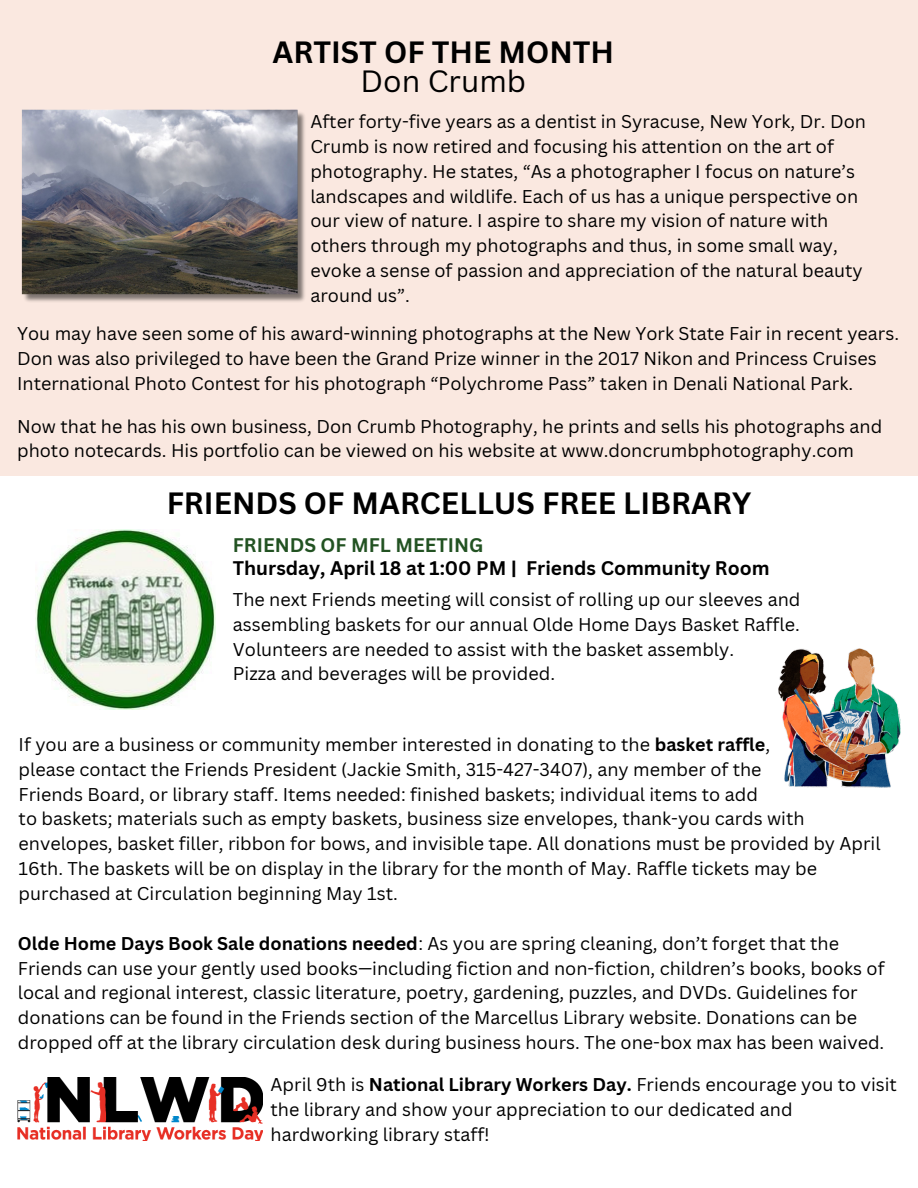
<style>
.page{position:relative;width:918px;height:1188px;background:#fff}
.page>*{position:absolute;margin:0;border:0;box-sizing:border-box;transform-origin:0 0}
.t1{font:700 30px "Canva Sans";color:#000}
.t2{font:30px "Canva Sans";color:#000}
.t3{font:700 19.2px/22.5px "Canva Sans";color:#000}
.t4{font:18px/24.8px "Canva Sans";color:#000}
.s1{color:#225222}
.s2{font-weight:700}
</style>
<div class="page">
<div style="left:0;top:0;width:917px;height:475px;background:#fae8e0"></div>
<img style="left:21px;top:110px;width:284px;height:192px">
<img style="left:35px;top:529px;width:180px;height:180px">
<img style="left:778px;top:649px;width:123px;height:139px">
<img style="left:17px;top:1078px;width:245px;height:63px">
<p class="t1" style="left:273px;top:31px;width:343px">ARTIST OF THE MONTH</p>
<p class="t2" style="left:361px;top:60px;width:167px">Don Crumb</p>
<p class="t4" style="left:310px;top:109px;width:557px">After forty-five years as a dentist in Syracuse, New York, Dr. Don Crumb is now retired and focusing his attention on the art of photography. He states, “As a photographer I focus on nature’s landscapes and wildlife. Each of us has a unique perspective on our view of nature. I aspire to share my vision of nature with others through my photographs and thus, in some small way, evoke a sense of passion and appreciation of the natural beauty around us”.</p>
<h1 class="t4" style="left:17px;top:321px;width:884px">You may have seen some of his award-winning photographs at the New York State Fair in recent years.<br>Don was also privileged to have been the Grand Prize winner in the 2017 Nikon and Princess Cruises<br>International Photo Contest for his photograph “Polychrome Pass” taken in Denali National Park.</h1>
<p class="t4" style="left:17px;top:413px;width:867px">Now that he has his own business, Don Crumb Photography, he prints and sells his photographs and photo notecards. His portfolio can be viewed on his website at www.doncrumbphotography.com</p>
<h3 class="t1" style="left:167px;top:482px;width:586px">FRIENDS OF MARCELLUS FREE LIBRARY</h3>
<p class="t3" style="left:233px;top:534px;width:538px"><span class="s1">FRIENDS OF MFL MEETING<br></span>Thursday, April 18 at 1:00 PM | Friends Community Room</p>
<p class="t4" style="left:233px;top:587px;width:569px;text-align:justify">The next Friends meeting will consist of rolling up our sleeves and assembling baskets for our annual Olde Home Days Basket Raffle.<br>Volunteers are needed to assist with the basket assembly.</p>
<p class="t4" style="left:233px;top:661px;width:324px">Pizza and beverages will be provided.</p>
<p class="t4" style="left:19px;top:732px;width:753px">If you are a business or community member interested in donating to the <span class="s2">basket raffle</span>,</p>
<p class="t4" style="left:19px;top:756px;width:744px">please contact the Friends President (Jackie Smith, 315-427-3407), any member of the</p>
<p class="t4" style="left:19px;top:781px;width:741px">Friends Board, or library staff. Items needed: finished baskets; individual items to add</p>
<p class="t4" style="left:19px;top:806px;width:864px">to baskets; materials such as empty baskets, business size envelopes, thank-you cards with envelopes, basket filler, ribbon for bows, and invisible tape. All donations must be provided by April 16th. The baskets will be on display in the library for the month of May. Raffle tickets may be purchased at Circulation beginning May 1st.</p>
<p class="t4" style="left:18px;top:931px;width:868px"><span class="s2">Olde Home Days Book Sale donations needed</span>: As you are spring cleaning, don’t forget that the Friends can use your gently used books—including fiction and non-fiction, children’s books, books of local and regional interest, classic literature, poetry, gardening, puzzles, and DVDs. Guidelines for donations can be found in the Friends section of the Marcellus Library website. Donations can be dropped off at the library circulation desk during business hours. The one-box max has been waived.</p>
<p class="t4" style="left:271px;top:1072px;width:628px">April 9th is <span class="s2">National Library Workers Day.</span> Friends encourage you to visit the library and show your appreciation to our dedicated and hardworking library staff!</p>
</div>
